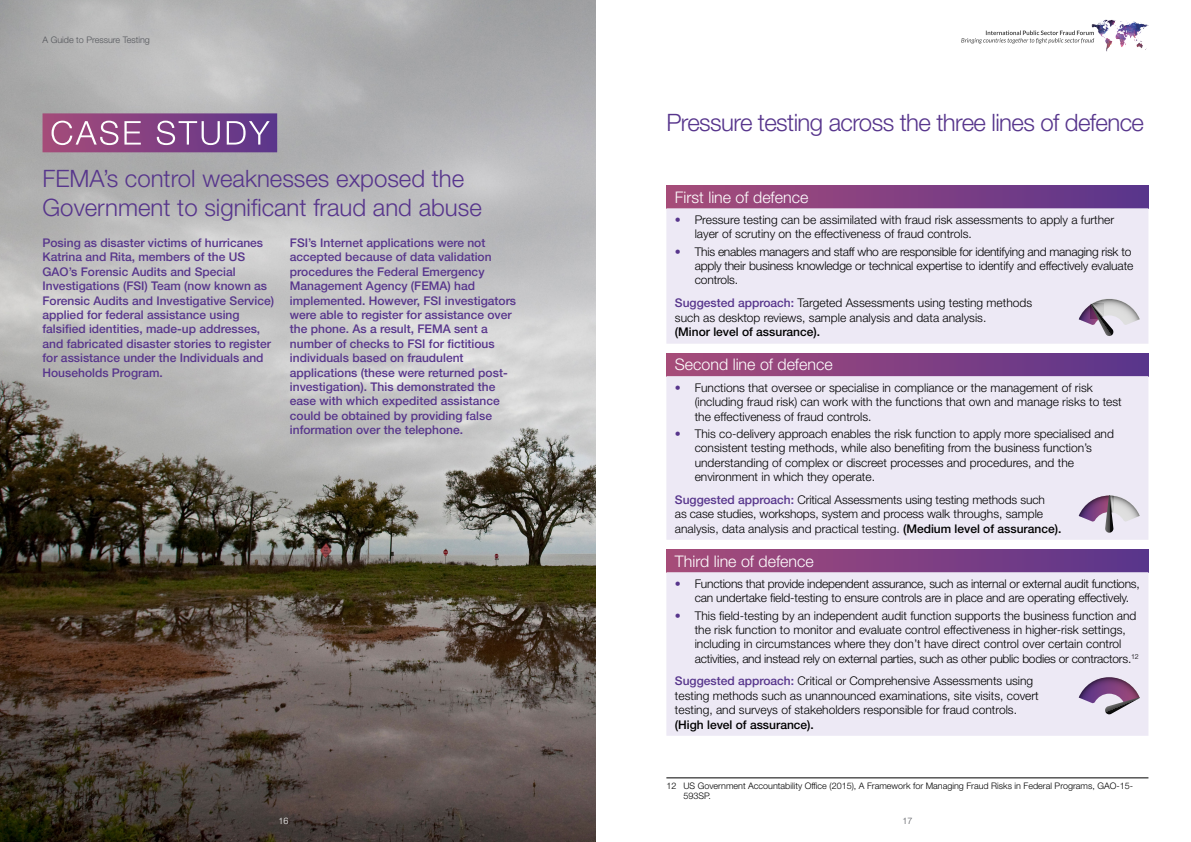
<style>
.page{position:relative;width:1191px;height:842px;background:#fff}
.page>*{position:absolute;margin:0;border:0;box-sizing:border-box;transform-origin:0 0}
.t1{font:300 24px/28.8px "Helvetica Neue LT Std";color:#57358c}
.t2{font:300 24px "Helvetica Neue LT Std";letter-spacing:-.025em;color:#57358c}
.t3{font:300 16px "Helvetica Neue LT Std";color:#fff}
.t4{font:300 12px/14.4px "Helvetica Neue LT Std";color:#000}
.t5{font:500 12px/14.4px "Helvetica Neue LT Std";color:#57358c}
.t6{font:300 12px/14.4px "Helvetica Neue LT Std";letter-spacing:-.02em;color:#000}
.t7{font:500 12px "Helvetica Neue LT Std";color:#000}
.t8{font:300 9px/10.8px "Helvetica Neue LT Std";color:#000}
.t9{font:300 9px "Helvetica Neue LT Std";color:#54565b}
.t10{font:300 9px "Helvetica Neue LT Std";color:#fff}
.s1{color:#57358c}
.s2{font-weight:500;color:#57358c}
.s3{font-weight:500}
</style>
<div class="page">
<img style="left:0;top:0;width:595px;height:842px">
<svg style="left:43px;top:113px;width:234px;height:39px;background:#905891"></svg>
<hr style="left:666px;top:778px;width:482px;height:1px;background:#000">
<div style="left:666px;top:186px;width:482px;height:22px;background:linear-gradient(to right,#a84c79,#5a358c)"></div>
<div style="left:666px;top:208px;width:482px;height:136px;background:#ede9f5"></div>
<svg style="left:1078px;top:299px;width:62px;height:38px;background:#c5bec9"></svg>
<div style="left:666px;top:353px;width:482px;height:23px;background:linear-gradient(to right,#a84c79,#5a358c)"></div>
<div style="left:666px;top:376px;width:482px;height:164px;background:#ede9f5"></div>
<svg style="left:1078px;top:495px;width:62px;height:38px;background:#beb1c3"></svg>
<div style="left:666px;top:549px;width:482px;height:23px;background:linear-gradient(to right,#a84c79,#5a358c)"></div>
<div style="left:666px;top:572px;width:482px;height:164px;background:#ede9f5"></div>
<svg style="left:1078px;top:677px;width:62px;height:38px;background:#ad95b3"></svg>
<img style="left:1091px;top:20px;width:57px;height:32px">
<svg style="left:961px;top:31px;width:133px;height:13px"></svg>
<p class="t9" style="left:43px;top:34px;width:109px">A Guide to Pressure Testing</p>
<h1 class="t1" style="left:43px;top:163px;width:441px">FEMA’s control weaknesses exposed the<br>Government to significant fraud and abuse</h1>
<p class="t5" style="left:43px;top:235px;width:233px">Posing as disaster victims of hurricanes Katrina and Rita, members of the US GAO’s Forensic Audits and Special Investigations (FSI) Team (now known as Forensic Audits and Investigative Service) applied for federal assistance using falsified identities, made-up addresses, and fabricated disaster stories to register for assistance under the Individuals and Households Program.</p>
<p class="t5" style="left:290px;top:235px;width:228px">FSI’s Internet applications were not accepted because of data validation procedures the Federal Emergency Management Agency (FEMA) had implemented. However, FSI investigators were able to register for assistance over the phone. As a result, FEMA sent a number of checks to FSI for fictitious individuals based on fraudulent applications (these were returned post&shy;investigation). This demonstrated the ease with which expedited assistance could be obtained by providing false information over the telephone.</p>
<h1 class="t2" style="left:666px;top:107px;width:479px">Pressure testing across the three lines of defence</h1>
<h2 class="t3" style="left:675px;top:187px;width:135px">First line of defence</h2>
<p class="t4" style="left:694px;top:212px;width:421px;text-indent:-20px"><span class="s1">•</span> Pressure testing can be assimilated with fraud risk assessments to apply a further layer of scrutiny on the effectiveness of fraud controls.</p>
<p class="t6" style="left:694px;top:244px;width:440px;text-indent:-20px"><span class="s1">•</span> This enables managers and staff who are responsible for identifying and managing risk to apply their business knowledge or technical expertise to identify and effectively evaluate controls.</p>
<p class="t4" style="left:675px;top:295px;width:359px"><span class="s2">Suggested approach:</span> Targeted Assessments using testing methods such as desktop reviews, sample analysis and data analysis.</p>
<p class="t7" style="left:675px;top:324px;width:147px">(Minor level of assurance).</p>
<h2 class="t3" style="left:675px;top:355px;width:159px">Second line of defence</h2>
<p class="t4" style="left:694px;top:380px;width:428px;text-indent:-20px"><span class="s1">•</span> Functions that oversee or specialise in compliance or the management of risk (including fraud risk) can work with the functions that own and manage risks to test the effectiveness of fraud controls.</p>
<p class="t4" style="left:694px;top:426px;width:420px;text-indent:-20px"><span class="s1">•</span> This co-delivery approach enables the risk function to apply more specialised and consistent testing methods, while also benefiting from the business function’s understanding of complex or discreet processes and procedures, and the environment in which they operate.</p>
<p class="t4" style="left:675px;top:492px;width:388px"><span class="s2">Suggested approach:</span> Critical Assessments using testing methods such<br>as case studies, workshops, system and process walk throughs, sample analysis, data analysis and practical testing. <span class="s3">(Medium level of assurance).</span></p>
<h2 class="t3" style="left:675px;top:551px;width:140px">Third line of defence</h2>
<p class="t6" style="left:694px;top:576px;width:446px;text-indent:-20px"><span class="s1">•</span> Functions that provide independent assurance, such as internal or external audit functions, can undertake field-testing to ensure controls are in place and are operating effectively.</p>
<p class="t4" style="left:694px;top:608px;width:445px;text-indent:-20px"><span class="s1">•</span> This field-testing by an independent audit function supports the business function and the risk function to monitor and evaluate control effectiveness in higher-risk settings, including in circumstances where they don’t have direct control over certain control activities, and instead rely on external parties, such as other public bodies or contractors.<sup>12</sup></p>
<p class="t4" style="left:675px;top:674px;width:365px"><span class="s2">Suggested approach:</span> Critical or Comprehensive Assessments using testing methods such as unannounced examinations, site visits, covert testing, and surveys of stakeholders responsible for fraud controls.</p>
<p class="t7" style="left:675px;top:717px;width:140px">(High level of assurance).</p>
<p class="t8" style="left:683px;top:780px;width:451px;text-indent:-17px">12 US Government Accountability Office (2015), A Framework for Managing Fraud Risks in Federal Programs, GAO-15-<br>593SP.</p>
<p class="t10" style="left:278px;top:815px;width:12px">16</p>
<p class="t9" style="left:902px;top:815px;width:12px">17</p>
</div>
